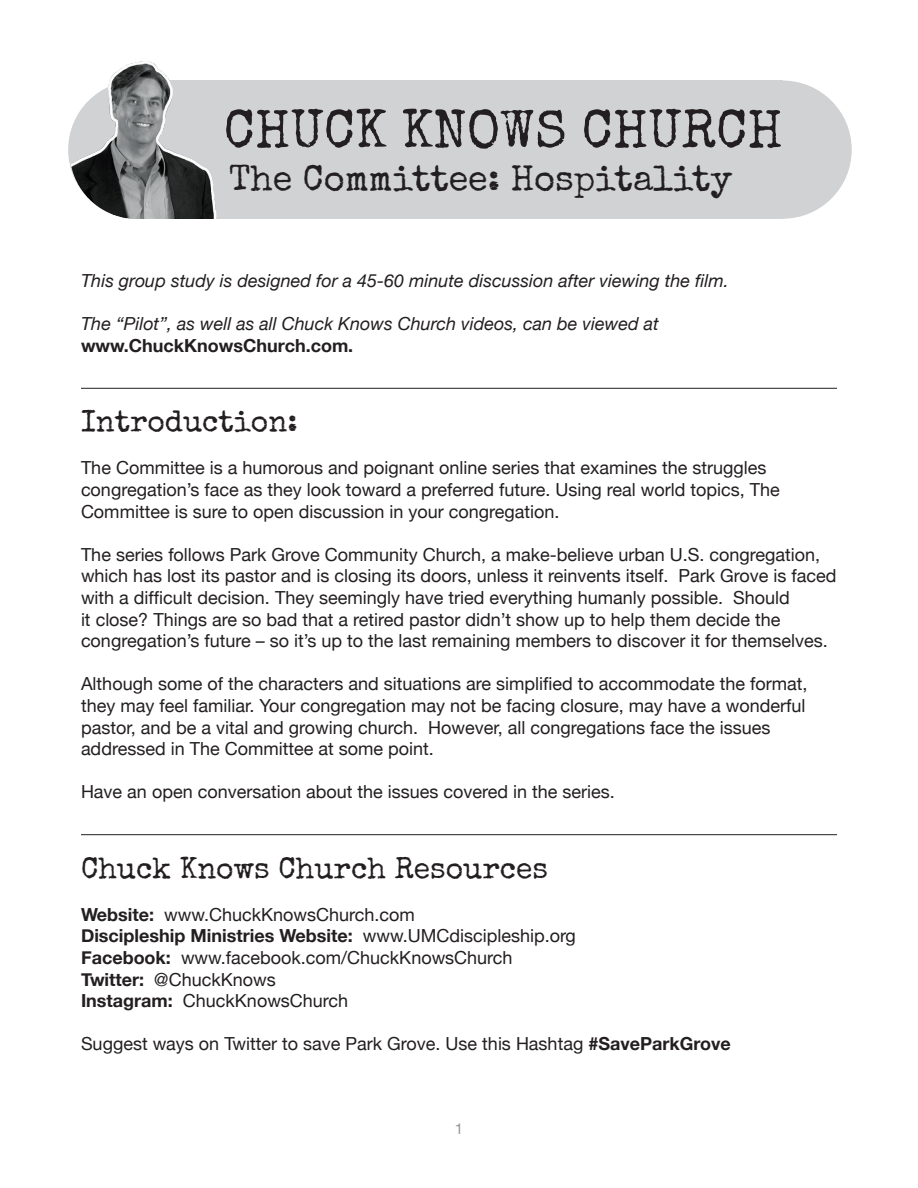
<style>
.page{position:relative;width:918px;height:1188px;background:#fff}
.page>*{position:absolute;margin:0;border:0;box-sizing:border-box;transform-origin:0 0}
.t1{font:54px "Special Elite";color:#231f20}
.t2{font:36px "Special Elite";color:#231f20}
.t3{font:30px "Special Elite";color:#231f20}
.t4{font:18px/21.6px "Helvetica Neue";color:#231f20}
.t5{font:italic 18px "Helvetica Neue";color:#231f20}
.t6{font:700 18px "Helvetica Neue";color:#231f20}
.t7{font:15px "Helvetica Neue";color:#939598}
.s1{font-weight:700}
</style>
<div class="page">
<hr style="left:81px;top:388px;width:756px;height:1px;background:#231f20">
<hr style="left:81px;top:834px;width:756px;height:1px;background:#231f20">
<div style="left:713px;top:81px;width:139px;height:138px;background:#d1d2d4;border-radius:50%"></div>
<div style="left:137px;top:81px;width:646px;height:138px;background:#d1d2d4"></div>
<img style="left:68px;top:61px;width:159px;height:158px">
<h1 class="t1" style="left:224px;top:95px;width:560px">CHUCK KNOWS CHURCH</h1>
<h2 class="t2" style="left:229px;top:156px;width:504px">The Committee: Hospitality</h2>
<p class="t5" style="left:81px;top:268px;width:649px">This group study is designed for a 45-60 minute discussion after viewing the film.</p>
<p class="t5" style="left:81px;top:311px;width:579px">The “Pilot”, as well as all Chuck Knows Church videos, can be viewed at</p>
<p class="t6" style="left:81px;top:331px;width:274px">www.ChuckKnowsChurch.com.</p>
<h3 class="t3" style="left:81px;top:402px;width:218px">Introduction:</h3>
<p class="t4" style="left:81px;top:458px;width:700px">The Committee is a humorous and poignant online series that examines the struggles congregation’s face as they look toward a preferred future. Using real world topics, The<br>Committee is sure to open discussion in your congregation.</p>
<p class="t4" style="left:81px;top:545px;width:757px">The series follows Park Grove Community Church, a make-believe urban U.S. congregation, which has lost its pastor and is closing its doors, unless it reinvents itself. Park Grove is faced with a difficult decision. They seemingly have tried everything humanly possible. Should<br>it close? Things are so bad that a retired pastor didn’t show up to help them decide the congregation’s future – so it’s up to the last remaining members to discover it for themselves.</p>
<p class="t4" style="left:81px;top:674px;width:728px">Although some of the characters and situations are simplified to accommodate the format, they may feel familiar. Your congregation may not be facing closure, may have a wonderful pastor, and be a vital and growing church. However, all congregations face the issues addressed in The Committee at some point.</p>
<p class="t4" style="left:81px;top:782px;width:535px">Have an open conversation about the issues covered in the series.</p>
<h3 class="t3" style="left:81px;top:849px;width:469px">Chuck Knows Church Resources</h3>
<p class="t4" style="left:81px;top:905px;width:496px"><span class="s1">Website:</span> www.ChuckKnowsChurch.com<br><span class="s1">Discipleship Ministries Website:</span> www.UMCdiscipleship.org <span class="s1">Facebook:</span> www.facebook.com/ChuckKnowsChurch <span class="s1">Twitter:</span> @ChuckKnows<br><span class="s1">Instagram:</span> ChuckKnowsChurch</p>
<p class="t4" style="left:81px;top:1034px;width:651px">Suggest ways on Twitter to save Park Grove. Use this Hashtag <span class="s1">#SaveParkGrove</span></p>
<p class="t7" style="left:455px;top:1118px;width:10px">1</p>
</div>
